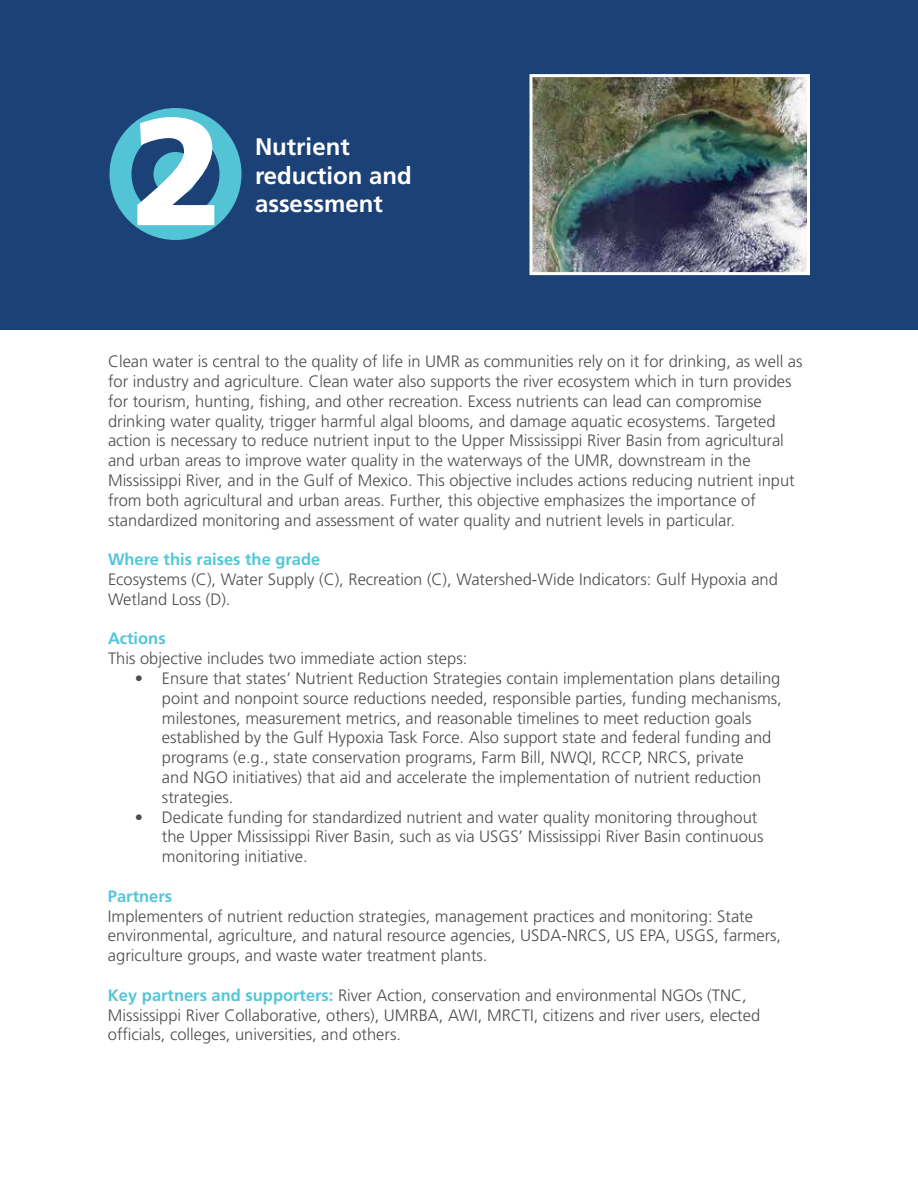
<style>
.page{position:relative;width:918px;height:1188px;background:#fff}
.page>*{position:absolute;margin:0;border:0;box-sizing:border-box;transform-origin:0 0}
.t1{font:700 24px/28.8px "Frutiger LT Std";color:#fff}
.t2{font:300 16.5px/19.8px "Frutiger LT Std";color:#4d4d4f}
.t3{font:700 16.5px "Frutiger LT Std";color:#52c6d8}
.s1{font-weight:700;color:#52c6d8}
</style>
<div class="page">
<div style="left:0;top:0;width:918px;height:330px;background:#1c4177"></div>
<svg style="left:110px;top:108px;width:132px;height:132px"></svg>
<img style="left:534px;top:78px;width:272px;height:193px">
<div style="left:530px;top:74px;width:280px;height:201px;border:3px solid #fff"></div>
<h1 class="t1" style="left:255px;top:132px;width:158px">Nutrient reduction and assessment</h1>
<p class="t2" style="left:108px;top:352px;width:696px">Clean water is central to the quality of life in UMR as communities rely on it for drinking, as well as for industry and agriculture. Clean water also supports the river ecosystem which in turn provides for tourism, hunting, fishing, and other recreation. Excess nutrients can lead can compromise drinking water quality, trigger harmful algal blooms, and damage aquatic ecosystems. Targeted action is necessary to reduce nutrient input to the Upper Mississippi River Basin from agricultural and urban areas to improve water quality in the waterways of the UMR, downstream in the Mississippi River, and in the Gulf of Mexico. This objective includes actions reducing nutrient input from both agricultural and urban areas. Further, this objective emphasizes the importance of standardized monitoring and assessment of water quality and nutrient levels in particular.</p>
<p class="t3" style="left:108px;top:550px;width:214px">Where this raises the grade</p>
<p class="t2" style="left:108px;top:570px;width:671px">Ecosystems (C), Water Supply (C), Recreation (C), Watershed-Wide Indicators: Gulf Hypoxia and<br>Wetland Loss (D).</p>
<p class="t3" style="left:108px;top:629px;width:59px">Actions</p>
<p class="t2" style="left:108px;top:649px;width:361px">This objective includes two immediate action steps:</p>
<p class="t2" style="left:162px;top:669px;width:621px;text-indent:-27px">• Ensure that states’ Nutrient Reduction Strategies contain implementation plans detailing point and nonpoint source reductions needed, responsible parties, funding mechanisms, milestones, measurement metrics, and reasonable timelines to meet reduction goals established by the Gulf Hypoxia Task Force. Also support state and federal funding and programs (e.g., state conservation programs, Farm Bill, NWQI, RCCP, NRCS, private<br>and NGO initiatives) that aid and accelerate the implementation of nutrient reduction strategies.</p>
<p class="t2" style="left:162px;top:807px;width:603px;text-indent:-27px">• Dedicate funding for standardized nutrient and water quality monitoring throughout the Upper Mississippi River Basin, such as via USGS’ Mississippi River Basin continuous monitoring initiative.</p>
<p class="t3" style="left:108px;top:886px;width:66px">Partners</p>
<p class="t2" style="left:108px;top:906px;width:675px">Implementers of nutrient reduction strategies, management practices and monitoring: State environmental, agriculture, and natural resource agencies, USDA-NRCS, US EPA, USGS, farmers, agriculture groups, and waste water treatment plants.</p>
<p class="t2" style="left:108px;top:985px;width:654px"><span class="s1">Key partners and supporters:</span> River Action, conservation and environmental NGOs (TNC,<br>Mississippi River Collaborative, others), UMRBA, AWI, MRCTI, citizens and river users, elected officials, colleges, universities, and others.</p>
</div>
